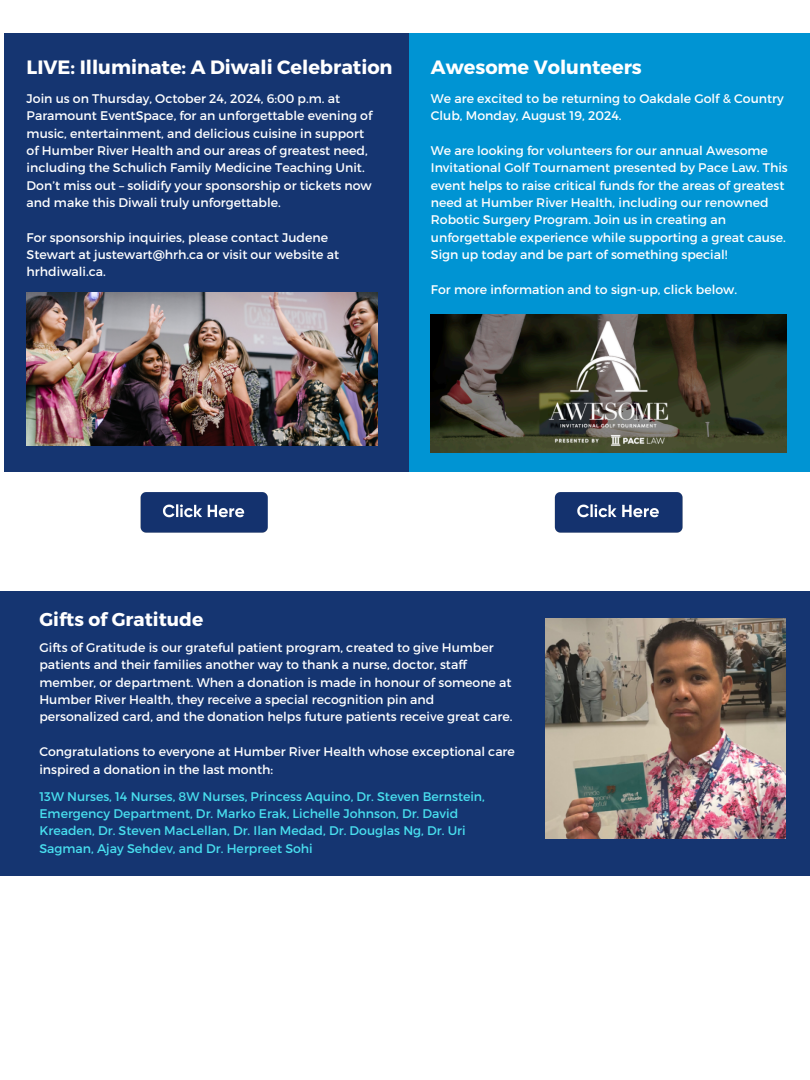
<style>
.page{position:relative;width:810px;height:1080px;background:#fff}
.page>*{position:absolute;margin:0;border:0;box-sizing:border-box;transform-origin:0 0}
.t1{font:700 19.31px "Montserrat";color:#fff}
.t2{font:700 18.69px "Montserrat";color:#fff}
.t3{font:12.5px/17.4px "Montserrat";color:#fff}
.t4{font:12.5px/17.4px "Montserrat";color:#48dfef}
</style>
<div class="page">
<div style="left:0;top:591px;width:810px;height:284px;background:#153571"></div>
<img style="left:546px;top:619px;width:240px;height:220px">
<div style="left:406px;top:33px;width:404px;height:439px;background:#0094d3"></div>
<div style="left:4px;top:33px;width:405px;height:438px;background:#153571"></div>
<img style="left:554px;top:492px;width:129px;height:41px">
<img style="left:140px;top:492px;width:128px;height:41px">
<img style="left:27px;top:293px;width:350px;height:152px">
<img style="left:431px;top:314px;width:355px;height:139px">
<p class="t1" style="left:27px;top:54px;width:368px">LIVE: Illuminate: A Diwali Celebration</p>
<p class="t3" style="left:27px;top:89px;width:347px">Join us on Thursday, October 24, 2024, 6:00 p.m. at Paramount EventSpace, for an unforgettable evening of music, entertainment, and delicious cuisine in support of Humber River Health and our areas of greatest need, including the Schulich Family Medicine Teaching Unit.</p>
<p class="t3" style="left:27px;top:176px;width:347px">Don’t miss out – solidify your sponsorship or tickets now and make this Diwali truly unforgettable.</p>
<h1 class="t3" style="left:27px;top:228px;width:314px">For sponsorship inquiries, please contact Judene<br>Stewart at justewart@hrh.ca or visit our website at hrhdiwali.ca.</h1>
<p class="t1" style="left:431px;top:54px;width:212px">Awesome Volunteers</p>
<p class="t3" style="left:431px;top:89px;width:354px">We are excited to be returning to Oakdale Golf &amp; Country<br>Club, Monday, August 19, 2024.</p>
<p class="t3" style="left:431px;top:141px;width:358px">We are looking for volunteers for our annual Awesome Invitational Golf Tournament presented by Pace Law. This event helps to raise critical funds for the areas of greatest need at Humber River Health, including our renowned Robotic Surgery Program. Join us in creating an unforgettable experience while supporting a great cause.<br>Sign up today and be part of something special!</p>
<p class="t3" style="left:431px;top:280px;width:308px">For more information and to sign-up, click below.</p>
<h1 class="t2" style="left:39px;top:607px;width:165px">Gifts of Gratitude</h1>
<p class="t3" style="left:39px;top:638px;width:475px">Gifts of Gratitude is our grateful patient program, created to give Humber patients and their families another way to thank a nurse, doctor, staff member, or department. When a donation is made in honour of someone at Humber River Health, they receive a special recognition pin and personalized card, and the donation helps future patients receive great care.</p>
<p class="t3" style="left:39px;top:742px;width:477px">Congratulations to everyone at Humber River Health whose exceptional care inspired a donation in the last month:</p>
<p class="t4" style="left:39px;top:787px;width:447px">13W Nurses, 14 Nurses, 8W Nurses, Princess Aquino, Dr. Steven Bernstein, Emergency Department, Dr. Marko Erak, Lichelle Johnson, Dr. David Kreaden, Dr. Steven MacLellan, Dr. Ilan Medad, Dr. Douglas Ng, Dr. Uri Sagman, Ajay Sehdev, and Dr. Herpreet Sohi</p>
</div>
